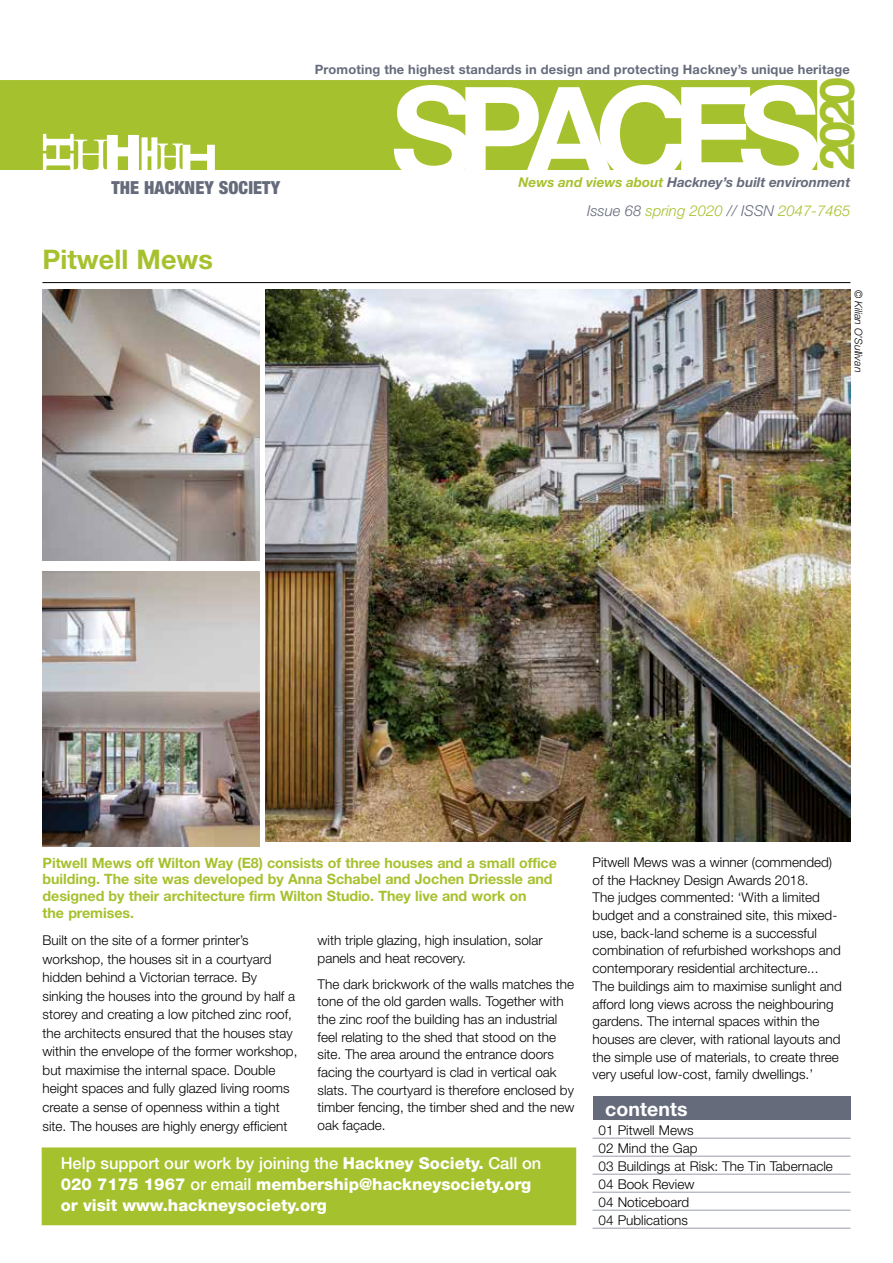
<style>
.page{position:relative;width:893px;height:1263px;background:#fff}
.page>*{position:absolute;margin:0;border:0;box-sizing:border-box;transform-origin:0 0}
.t1{font:700 129px "Helvetica Neue LT";letter-spacing:-.14em;color:#fff}
.t2{font:700 48px "Helvetica Neue LT";color:#a6c12e}
.t3{font:700 27px "Helvetica Neue LT";color:#a6c12e}
.t4{font:700 19.5px "Helvetica Neue LT";letter-spacing:.005em;color:#fff}
.t5{font:900 condensed 18px "Helvetica Neue LT";letter-spacing:.005em;color:#656b7b}
.t6{font:800 16.5px/21px "Helvetica Neue LT";color:#fff}
.t7{font:italic 300 15px "Helvetica Neue LT";color:#a6c12e}
.t8{font:700 14.25px/17px "Helvetica Neue LT";letter-spacing:-.005em;color:#a6c12e}
.t9{font:300 13.5px/17.7px "Helvetica Neue LT";color:#000}
.t10{font:italic 700 13.5px "Helvetica Neue LT";color:#656b7b}
.t11{font:700 12.9px "Helvetica Neue LT";letter-spacing:.015em;color:#656b7b}
.t12{font:italic 300 10.5px "Helvetica Neue LT";letter-spacing:-.005em;color:#000}
.s1{color:#a6c12e}
.s2{color:#656b7b}
.s3{font-weight:500}
</style>
<div class="page">
<div style="left:0;top:81px;width:816px;height:88px;background:#a6c12e"></div>
<div style="left:0;top:80px;width:817px;height:90px;border:2px solid #a6c12e"></div>
<svg style="left:43px;top:134px;width:172px;height:36px"></svg>
<div style="left:42px;top:1147px;width:534px;height:78px;background:#a6c12e;border:2px solid #a6c12e"></div>
<hr style="left:42px;top:282px;width:808px;height:1px;background:#000">
<div style="left:592px;top:1097px;width:258px;height:23px;background:#656b7b"></div>
<hr style="left:592px;top:1138px;width:258px;height:1px;background:#999eab">
<hr style="left:592px;top:1156px;width:258px;height:1px;background:#999eab">
<hr style="left:592px;top:1174px;width:258px;height:1px;background:#999eab">
<hr style="left:592px;top:1192px;width:258px;height:1px;background:#999eab">
<hr style="left:592px;top:1210px;width:258px;height:1px;background:#999eab">
<hr style="left:592px;top:1228px;width:258px;height:1px;background:#999eab">
<img style="left:266px;top:290px;width:584px;height:552px">
<img style="left:43px;top:572px;width:216px;height:274px">
<img style="left:43px;top:290px;width:216px;height:271px">
<h3 class="t5" style="left:111px;top:176px;width:170px">THE HACKNEY SOCIETY</h3>
<h3 class="t3" style="left:42px;top:243px;width:172px">Pitwell Mews</h3>
<p class="t11" style="left:315px;top:61px;width:537px">Promoting the highest standards in design and protecting Hackney’s unique heritage</p>
<h1 class="t1" style="left:391px;top:54px;width:432px">SPACES</h1>
<h2 class="t2" style="left:807px;top:170px;width:94px;rotate:-90deg">2020</h2>
<p class="t10" style="left:519px;top:174px;width:333px"><span class="s1">News and views about</span> Hackney’s built environment</p>
<p class="t7" style="left:587px;top:202px;width:265px"><span class="s2">Issue 68</span> spring 2020 <span class="s2">// ISSN</span> 2047-7465</p>
<p class="t12" style="left:865px;top:290px;width:84px;rotate:90deg">© Kilian O’Sullivan</p>
<p class="t8" style="left:43px;top:854px;width:516px">Pitwell Mews off Wilton Way (E8) consists of three houses and a small office building. The site was developed by Anna Schabel and Jochen Driessle and designed by their architecture firm Wilton Studio. They live and work on<br>the premises.</p>
<p class="t9" style="left:43px;top:930px;width:256px;line-height:18.6px">Built on the site of a former printer’s workshop, the houses sit in a courtyard hidden behind a Victorian terrace. By sinking the houses into the ground by half a storey and creating a low pitched zinc roof, the architects ensured that the houses stay within the envelope of the former workshop, but maximise the internal space. Double height spaces and fully glazed living rooms create a sense of openness within a tight site. The houses are highly energy efficient</p>
<p class="t9" style="left:318px;top:931px;width:227px">with triple glazing, high insulation, solar panels and heat recovery.</p>
<p class="t9" style="left:318px;top:975px;width:258px">The dark brickwork of the walls matches the tone of the old garden walls. Together with the zinc roof the building has an industrial feel relating to the shed that stood on the site. The area around the entrance doors facing the courtyard is clad in vertical oak slats. The courtyard is therefore enclosed by timber fencing, the timber shed and the new oak façade.</p>
<p class="t6" style="left:61px;top:1153px;width:482px"><span class="s3">Help support our work by joining the</span> Hackney Society. <span class="s3">Call on<br></span>020 7175 1967 <span class="s3">or email</span> membership@hackneysociety.org or visit www.hackneysociety.org</p>
<p class="t9" style="left:593px;top:853px;width:251px">Pitwell Mews was a winner (commended) of the Hackney Design Awards 2018.<br>The judges commented: ‘With a limited budget and a constrained site, this mixed&shy;use, back-land scheme is a successful combination of refurbished workshops and contemporary residential architecture...<br>The buildings aim to maximise sunlight and afford long views across the neighbouring gardens. The internal spaces within the houses are clever, with rational layouts and the simple use of materials, to create three very useful low-cost, family dwellings.’</p>
<h3 class="t4" style="left:605px;top:1096px;width:84px">contents</h3>
<p class="t9" style="left:598px;top:1121px;width:236px">01 Pitwell Mews<br>02 Mind the Gap<br>03 Buildings at Risk: The Tin Tabernacle<br>04 Book Review<br>04 Noticeboard<br>04 Publications</p>
</div>
